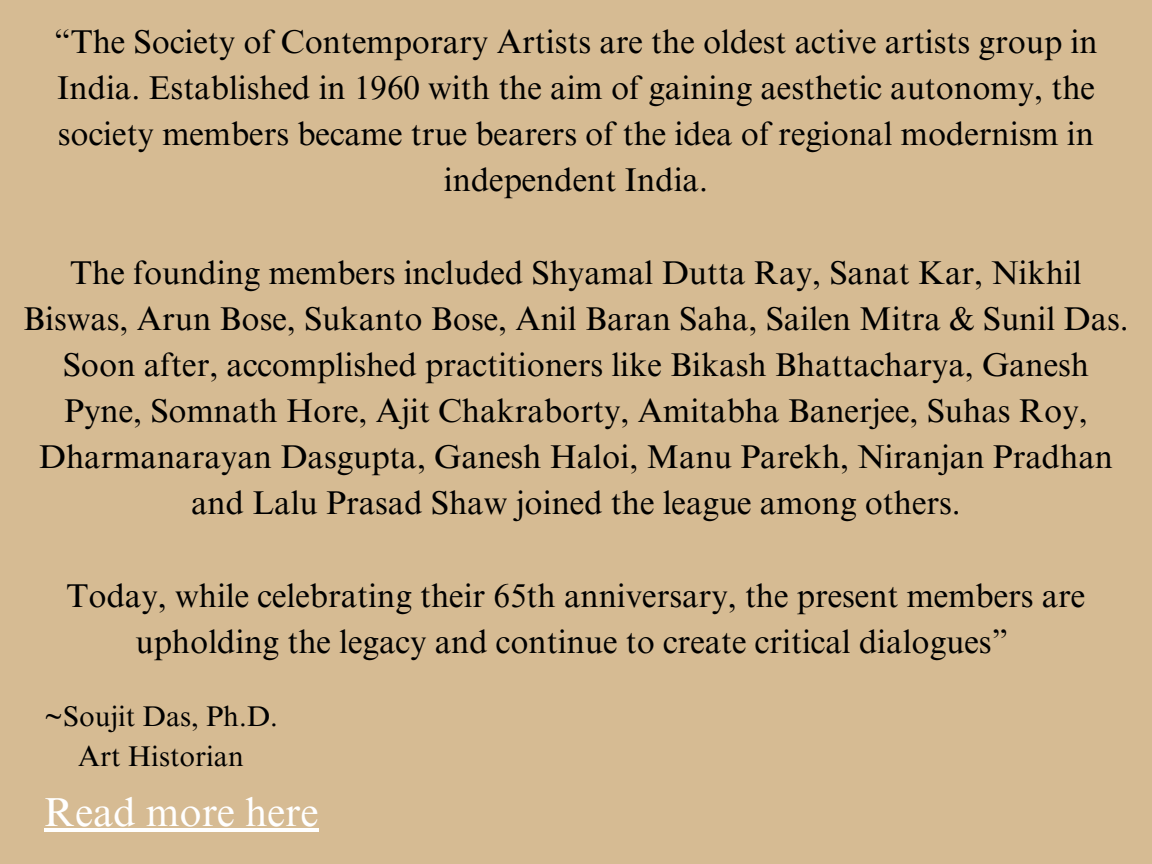
<style>
.page{position:relative;width:1152px;height:864px;background:#d6bb93}
.page>*{position:absolute;margin:0;border:0;box-sizing:border-box;transform-origin:0 0}
.t1{font:40.5px "Times NRMT Pro";color:#fff}
.t2{font:33px/46.2px "Times NRMT Pro";color:#000;text-align:center}
.t3{font:28.5px/39.3px "Times NRMT Pro";color:#000;text-align:center}
</style>
<div class="page">
<hr style="left:44px;top:828px;width:275px;height:4px;background:#fff">
<p class="t2" style="left:54px;top:23px;width:1045px">“The Society of Contemporary Artists are the oldest active artists group in India. Established in 1960 with the aim of gaining aesthetic autonomy, the society members became true bearers of the idea of regional modernism in independent India.</p>
<p class="t2" style="left:23px;top:253px;width:1107px">The founding members included Shyamal Dutta Ray, Sanat Kar, Nikhil Biswas, Arun Bose, Sukanto Bose, Anil Baran Saha, Sailen Mitra &amp; Sunil Das.<br>Soon after, accomplished practitioners like Bikash Bhattacharya, Ganesh Pyne, Somnath Hore, Ajit Chakraborty, Amitabha Banerjee, Suhas Roy, Dharmanarayan Dasgupta, Ganesh Haloi, Manu Parekh, Niranjan Pradhan and Lalu Prasad Shaw joined the league among others.</p>
<p class="t2" style="left:67px;top:576px;width:1020px">Today, while celebrating their 65th anniversary, the present members are upholding the legacy and continue to create critical dialogues”</p>
<p class="t3" style="left:44px;top:701px;width:235px">~Soujit Das, Ph.D.<br>Art Historian</p>
<p class="t1" style="left:44px;top:797px;width:276px">Read more here</p>
</div>
